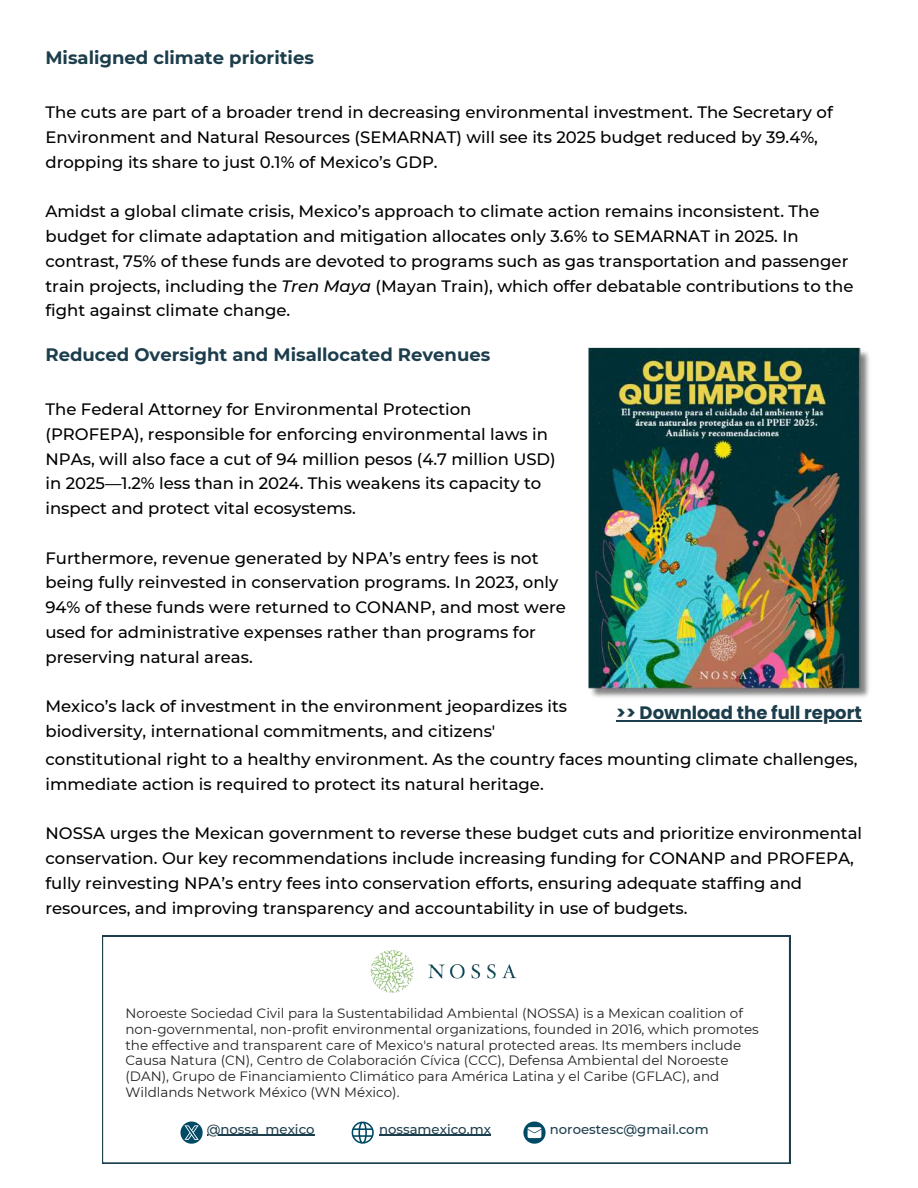
<style>
.page{position:relative;width:918px;height:1188px;background:#fff}
.page>*{position:absolute;margin:0;border:0;box-sizing:border-box;transform-origin:0 0}
.t1{font:700 18px "Montserrat";color:#1c3d4b}
.t2{font:700 18px "Poppins";color:#1c3d4b}
.t3{font:500 16.5px/24.8px "Montserrat";color:#000}
.t4{font:13.5px/15.8px "Montserrat";color:#212121}
.t5{font:500 13.2px "Montserrat";color:#1c3d4b}
.s1{font-style:italic}
</style>
<div class="page">
<img style="left:587px;top:347px;width:282px;height:351px">
<hr style="left:616px;top:720px;width:246px;height:1px;background:#1c3d4b">
<svg style="left:102px;top:936px;width:688px;height:227px"></svg>
<img style="left:366px;top:945px;width:160px;height:53px">
<svg style="left:352px;top:1122px;width:22px;height:22px"></svg>
<svg style="left:180px;top:1122px;width:23px;height:22px"></svg>
<svg style="left:523px;top:1122px;width:23px;height:22px"></svg>
<hr style="left:379px;top:1135px;width:112px;height:1px;background:#1c3d4b">
<hr style="left:207px;top:1135px;width:108px;height:1px;background:#1c3d4b">
<p class="t1" style="left:45px;top:47px;width:270px">Misaligned climate priorities</p>
<p class="t3" style="left:45px;top:100px;width:789px">The cuts are part of a broader trend in decreasing environmental investment. The Secretary of<br>Environment and Natural Resources (SEMARNAT) will see its 2025 budget reduced by 39.4%, dropping its share to just 0.1% of Mexico’s GDP.</p>
<p class="t3" style="left:45px;top:199px;width:810px">Amidst a global climate crisis, Mexico’s approach to climate action remains inconsistent. The budget for climate adaptation and mitigation allocates only 3.6% to SEMARNAT in 2025. In contrast, 75% of these funds are devoted to programs such as gas transportation and passenger train projects, including the <span class="s1">Tren Maya</span> (Mayan Train), which offer debatable contributions to the fight against climate change.</p>
<p class="t1" style="left:45px;top:344px;width:446px">Reduced Oversight and Misallocated Revenues</p>
<p class="t3" style="left:45px;top:397px;width:512px">The Federal Attorney for Environmental Protection (PROFEPA), responsible for enforcing environmental laws in NPAs, will also face a cut of 94 million pesos (4.7 million USD) in 2025—1.2% less than in 2024. This weakens its capacity to inspect and protect vital ecosystems.</p>
<p class="t3" style="left:45px;top:545px;width:522px">Furthermore, revenue generated by NPA’s entry fees is not being fully reinvested in conservation programs. In 2023, only 94% of these funds were returned to CONANP, and most were used for administrative expenses rather than programs for preserving natural areas.</p>
<p class="t3" style="left:45px;top:694px;width:523px">Mexico’s lack of investment in the environment jeopardizes its biodiversity, international commitments, and citizens'</p>
<p class="t2" style="left:616px;top:700px;width:247px">&gt;&gt; Download the full report</p>
<p class="t3" style="left:45px;top:747px;width:814px">constitutional right to a healthy environment. As the country faces mounting climate challenges, immediate action is required to protect its natural heritage.</p>
<p class="t3" style="left:45px;top:821px;width:818px">NOSSA urges the Mexican government to reverse these budget cuts and prioritize environmental conservation. Our key recommendations include increasing funding for CONANP and PROFEPA, fully reinvesting NPA’s entry fees into conservation efforts, ensuring adequate staffing and resources, and improving transparency and accountability in use of budgets.</p>
<p class="t4" style="left:125px;top:1005px;width:635px">Noroeste Sociedad Civil para la Sustentabilidad Ambiental (NOSSA) is a Mexican coalition of non-governmental, non-profit environmental organizations, founded in 2016, which promotes the effective and transparent care of Mexico's natural protected areas. Its members include Causa Natura (CN), Centro de Colaboración Cívica (CCC), Defensa Ambiental del Noroeste (DAN), Grupo de Financiamiento Climático para América Latina y el Caribe (GFLAC), and Wildlands Network México (WN México).</p>
<p class="t5" style="left:207px;top:1121px;width:109px">@nossa_mexico</p>
<p class="t5" style="left:379px;top:1121px;width:113px">nossamexico.mx</p>
<p class="t5" style="left:550px;top:1121px;width:160px">noroestesc@gmail.com</p>
</div>
